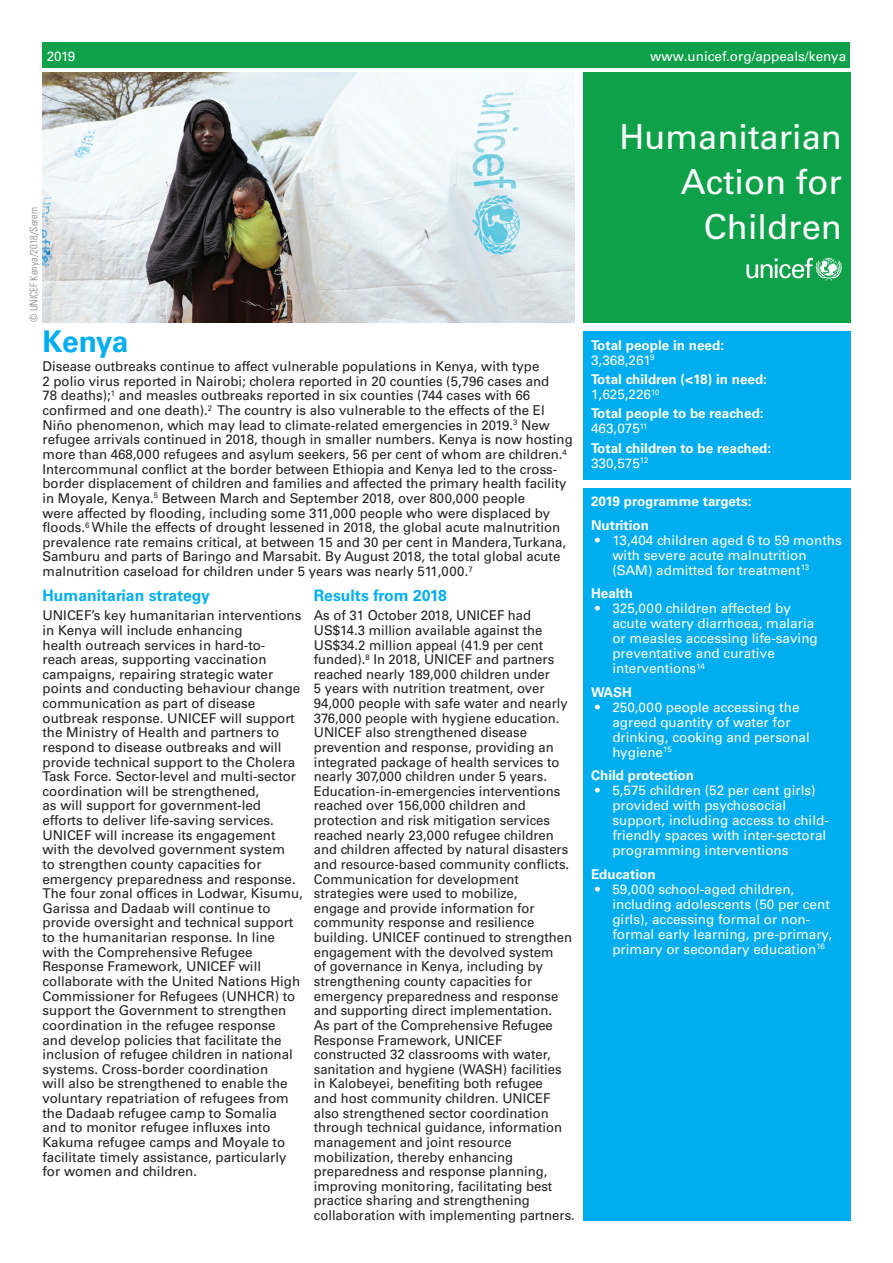
<style>
.page{position:relative;width:893px;height:1263px;background:#fff}
.page>*{position:absolute;margin:0;border:0;box-sizing:border-box;transform-origin:0 0}
.t1{font:34.5px/45px "Univers LT Std";color:#fff;text-align:right}
.t2{font:700 30px "Univers LT Std";letter-spacing:-.02em;color:#00aeef}
.Sub-title{font:700 15.75px "Univers LT Std";color:#00aeef}
.Text{font:13.5px/14.5px "Univers LT Std";color:#231f20}
.t3{font:13.5px/15px "Univers LT Std";color:#fff}
.t4{font:700 13.5px/15px "Univers LT Std";color:#fff}
.t5{font:13.5px "Univers LT Std";color:#fff}
.Photo_credit{font:300 condensed 10.5px "Univers LT Std";color:#808285}
.s1{font-weight:400}
</style>
<div class="page">
<img style="left:43px;top:72px;width:532px;height:251px">
<div style="left:583px;top:488px;width:267px;height:732px;background:#00aeef"></div>
<div style="left:583px;top:332px;width:267px;height:148px;background:#00aeef"></div>
<div style="left:583px;top:72px;width:267px;height:251px;background:#0fa14a"></div>
<div style="left:43px;top:43px;width:807px;height:25px;background:#0fa14a"></div>
<p class="t5" style="left:47px;top:48px;width:30px">2019</p>
<p class="t3" style="left:650px;top:48px;width:197px">www.unicef.org/appeals/kenya</p>
<p class="Photo_credit" style="left:27px;top:322px;width:117px;rotate:-90deg">© UNICEF Kenya/2018/Serem</p>
<p class="t1" style="left:620px;top:114px;width:224px">Humanitarian<br>Action for<br>Children</p>
<p class="t2" style="left:43px;top:324px;width:88px">Kenya</p>
<p class="Text" style="left:43px;top:359px;width:532px">Disease outbreaks continue to affect vulnerable populations in Kenya, with type<br>2 polio virus reported in Nairobi; cholera reported in 20 counties (5,796 cases and<br>78 deaths);<sup>1</sup> and measles outbreaks reported in six counties (744 cases with 66 confirmed and one death).<sup>2</sup> The country is also vulnerable to the effects of the El Niño phenomenon, which may lead to climate-related emergencies in 2019.<sup>3</sup> New refugee arrivals continued in 2018, though in smaller numbers. Kenya is now hosting more than 468,000 refugees and asylum seekers, 56 per cent of whom are children.<sup>4<br></sup>Intercommunal conflict at the border between Ethiopia and Kenya led to the cross&shy;border displacement of children and families and affected the primary health facility in Moyale, Kenya.<sup>5</sup> Between March and September 2018, over 800,000 people<br>were affected by flooding, including some 311,000 people who were displaced by floods.<sup>6</sup> While the effects of drought lessened in 2018, the global acute malnutrition prevalence rate remains critical, at between 15 and 30 per cent in Mandera, Turkana, Samburu and parts of Baringo and Marsabit. By August 2018, the total global acute malnutrition caseload for children under 5 years was nearly 511,000.<sup>7</sup></p>
<p class="Sub-title" style="left:43px;top:587px;width:169px">Humanitarian strategy</p>
<p class="Text" style="left:43px;top:608px;width:262px">UNICEF’s key humanitarian interventions in Kenya will include enhancing<br>health outreach services in hard-to&shy;reach areas, supporting vaccination campaigns, repairing strategic water points and conducting behaviour change communication as part of disease outbreak response. UNICEF will support the Ministry of Health and partners to respond to disease outbreaks and will provide technical support to the Cholera Task Force. Sector-level and multi-sector coordination will be strengthened,<br>as will support for government-led efforts to deliver life-saving services.<br>UNICEF will increase its engagement with the devolved government system<br>to strengthen county capacities for emergency preparedness and response.<br>The four zonal offices in Lodwar, Kisumu, Garissa and Dadaab will continue to provide oversight and technical support to the humanitarian response. In line with the Comprehensive Refugee Response Framework, UNICEF will collaborate with the United Nations High Commissioner for Refugees (UNHCR) to support the Government to strengthen coordination in the refugee response<br>and develop policies that facilitate the inclusion of refugee children in national systems. Cross-border coordination<br>will also be strengthened to enable the voluntary repatriation of refugees from the Dadaab refugee camp to Somalia and to monitor refugee influxes into Kakuma refugee camps and Moyale to facilitate timely assistance, particularly for women and children.</p>
<p class="Sub-title" style="left:314px;top:587px;width:135px">Results from 2018</p>
<p class="Text" style="left:314px;top:608px;width:263px">As of 31 October 2018, UNICEF had US$14.3 million available against the US$34.2 million appeal (41.9 per cent funded).<sup>8</sup> In 2018, UNICEF and partners reached nearly 189,000 children under<br>5 years with nutrition treatment, over 94,000 people with safe water and nearly 376,000 people with hygiene education.<br>UNICEF also strengthened disease prevention and response, providing an integrated package of health services to nearly 307,000 children under 5 years.<br>Education-in-emergencies interventions reached over 156,000 children and protection and risk mitigation services reached nearly 23,000 refugee children and children affected by natural disasters and resource-based community conflicts.<br>Communication for development strategies were used to mobilize,<br>engage and provide information for community response and resilience building. UNICEF continued to strengthen engagement with the devolved system<br>of governance in Kenya, including by strengthening county capacities for emergency preparedness and response and supporting direct implementation.<br>As part of the Comprehensive Refugee Response Framework, UNICEF constructed 32 classrooms with water, sanitation and hygiene (WASH) facilities in Kalobeyei, benefiting both refugee<br>and host community children. UNICEF also strengthened sector coordination through technical guidance, information management and joint resource mobilization, thereby enhancing preparedness and response planning, improving monitoring, facilitating best practice sharing and strengthening collaboration with implementing partners.</p>
<p class="t4" style="left:591px;top:338px;width:135px">Total people in need:<br><span class="s1">3,368,261</span><sup>9</sup></p>
<p class="t4" style="left:591px;top:372px;width:177px">Total children (&lt;18) in need:<br><span class="s1">1,625,226</span><sup>10</sup></p>
<p class="t4" style="left:591px;top:406px;width:174px">Total people to be reached:<br><span class="s1">463,075</span><sup>11</sup></p>
<p class="t4" style="left:591px;top:441px;width:182px">Total children to be reached:<br><span class="s1">330,575</span><sup>12</sup></p>
<p class="t4" style="left:591px;top:490px;width:162px;line-height:23.5px">2019 programme targets:<br>Nutrition</p>
<p class="t3" style="left:612px;top:532px;width:231px;text-indent:-17px">• 13,404 children aged 6 to 59 months with severe acute malnutrition (SAM) admitted for treatment<sup>13</sup></p>
<p class="t4" style="left:591px;top:586px;width:44px">Health</p>
<p class="t3" style="left:612px;top:601px;width:207px;text-indent:-17px">• 325,000 children affected by acute watery diarrhoea, malaria or measles accessing life-saving preventative and curative interventions<sup>14</sup></p>
<p class="t4" style="left:591px;top:685px;width:42px">WASH</p>
<p class="t3" style="left:612px;top:699px;width:199px;text-indent:-17px">• 250,000 people accessing the agreed quantity of water for drinking, cooking and personal hygiene<sup>15</sup></p>
<p class="t4" style="left:591px;top:768px;width:104px">Child protection</p>
<p class="t3" style="left:612px;top:783px;width:218px;text-indent:-17px">• 5,575 children (52 per cent girls) provided with psychosocial support, including access to child&shy;friendly spaces with inter-sectoral programming interventions</p>
<p class="t4" style="left:591px;top:867px;width:66px">Education</p>
<p class="t3" style="left:612px;top:882px;width:221px;text-indent:-17px">• 59,000 school-aged children, including adolescents (50 per cent girls), accessing formal or non&shy;formal early learning, pre-primary, primary or secondary education<sup>16</sup></p>
</div>
